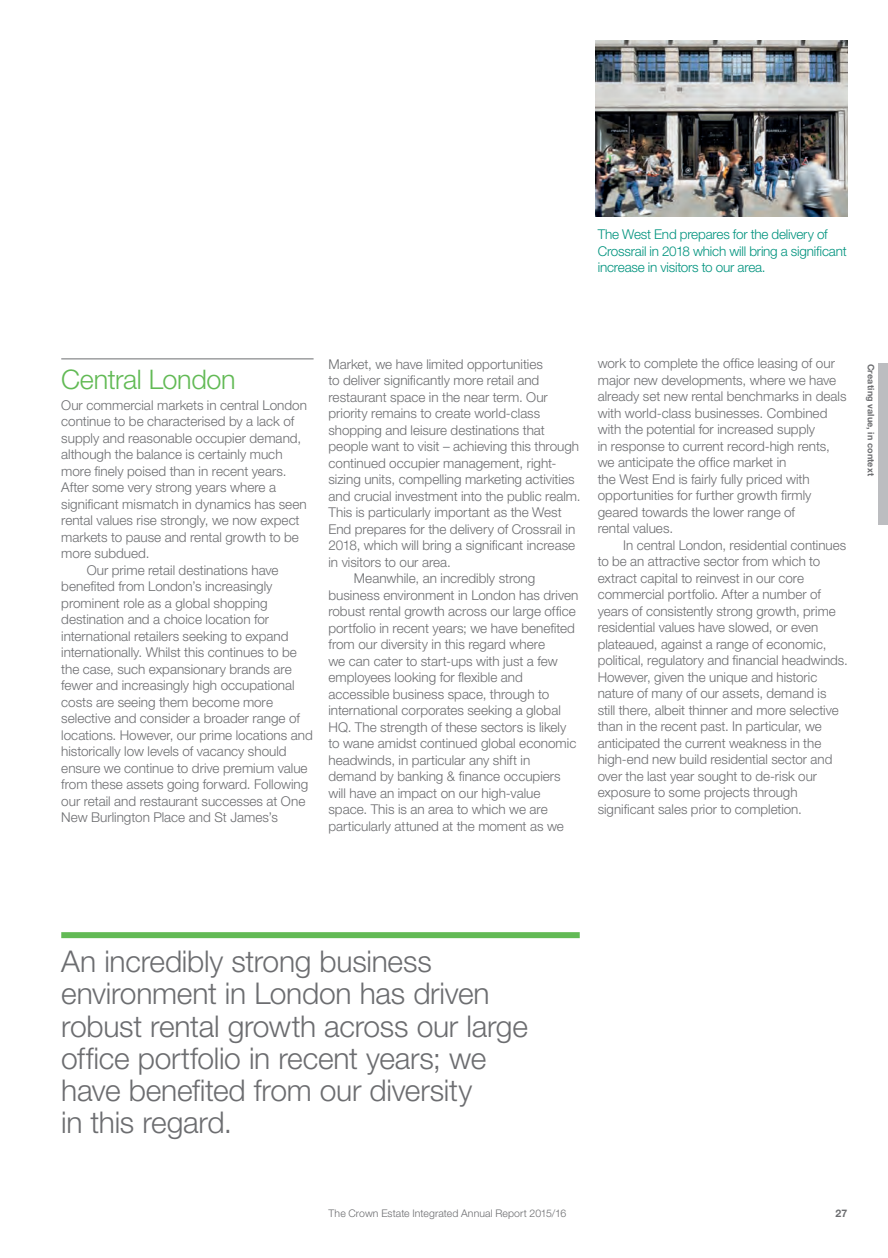
<style>
.page{position:relative;width:888px;height:1258px;background:#fff}
.page>*{position:absolute;margin:0;border:0;box-sizing:border-box;transform-origin:0 0}
.t1{font:300 30px/32.2px "Helvetica Neue LT Pro";letter-spacing:-.01em;color:#6c6d70}
.t2{font:300 27px "Helvetica Neue LT Pro";letter-spacing:-.015em;color:#62ba55}
.t3{font:300 13.5px/16.5px "Helvetica Neue LT Pro";color:#6c6d70}
.t4{font:300 13.5px/16.5px "Helvetica Neue LT Pro";letter-spacing:-.015em;color:#00937e}
.t5{font:300 10.5px "Helvetica Neue LT Pro";letter-spacing:.005em;color:#6c6d70}
.t6{font:700 10.5px "Helvetica Neue LT Pro";color:#6c6d70}
.t7{font:700 9px "Helvetica Neue LT Pro";letter-spacing:.02em;color:#6c6d70}
</style>
<div class="page">
<hr style="left:61px;top:359px;width:253px;height:1px;background:#6c6d70">
<div style="left:61px;top:932px;width:519px;height:6px;background:#62ba55"></div>
<img style="left:596px;top:40px;width:251px;height:176px">
<div style="left:878px;top:363px;width:10px;height:162px;background:#bcbdc0"></div>
<p class="t4" style="left:598px;top:226px;width:250px">The West End prepares for the delivery of<br>Crossrail in 2018 which will bring a significant increase in visitors to our area.</p>
<h2 class="t2" style="left:61px;top:363px;width:176px">Central London</h2>
<p class="t3" style="left:61px;top:396px;width:247px">Our commercial markets in central London</p>
<p class="t3" style="left:61px;top:413px;width:235px">continue to be characterised by a lack of</p>
<p class="t3" style="left:61px;top:429px;width:241px">supply and reasonable occupier demand,</p>
<p class="t3" style="left:61px;top:446px;width:223px">although the balance is certainly much</p>
<p class="t3" style="left:61px;top:462px;width:227px">more finely poised than in recent years.</p>
<p class="t3" style="left:61px;top:479px;width:216px">After some very strong years where a</p>
<p class="t3" style="left:61px;top:495px;width:247px">significant mismatch in dynamics has seen</p>
<p class="t3" style="left:61px;top:512px;width:240px">rental values rise strongly, we now expect</p>
<p class="t3" style="left:61px;top:528px;width:239px">markets to pause and rental growth to be</p>
<p class="t3" style="left:61px;top:545px;width:90px">more subdued.</p>
<p class="t3" style="left:87px;top:561px;width:193px">Our prime retail destinations have</p>
<p class="t3" style="left:61px;top:578px;width:213px">benefited from London’s increasingly</p>
<p class="t3" style="left:61px;top:594px;width:208px">prominent role as a global shopping</p>
<p class="t3" style="left:61px;top:611px;width:209px">destination and a choice location for</p>
<p class="t3" style="left:61px;top:627px;width:229px">international retailers seeking to expand</p>
<p class="t3" style="left:61px;top:644px;width:237px">internationally. Whilst this continues to be</p>
<p class="t3" style="left:61px;top:660px;width:232px">the case, such expansionary brands are</p>
<p class="t3" style="left:61px;top:677px;width:235px">fewer and increasingly high occupational</p>
<p class="t3" style="left:61px;top:693px;width:213px">costs are seeing them become more</p>
<p class="t3" style="left:61px;top:710px;width:240px">selective and consider a broader range of</p>
<p class="t3" style="left:61px;top:726px;width:253px">locations. However, our prime locations and</p>
<p class="t3" style="left:61px;top:743px;width:227px">historically low levels of vacancy should</p>
<p class="t3" style="left:61px;top:759px;width:248px">ensure we continue to drive premium value</p>
<p class="t3" style="left:61px;top:776px;width:248px">from these assets going forward. Following</p>
<p class="t3" style="left:61px;top:792px;width:246px">our retail and restaurant successes at One</p>
<p class="t3" style="left:61px;top:809px;width:218px">New Burlington Place and St James’s</p>
<p class="t3" style="left:328px;top:356px;width:216px">Market, we have limited opportunities</p>
<p class="t3" style="left:328px;top:372px;width:212px">to deliver significantly more retail and</p>
<p class="t3" style="left:328px;top:389px;width:221px">restaurant space in the near term. Our</p>
<p class="t3" style="left:328px;top:405px;width:213px">priority remains to create world-class</p>
<p class="t3" style="left:328px;top:422px;width:218px">shopping and leisure destinations that</p>
<p class="t3" style="left:328px;top:438px;width:252px">people want to visit – achieving this through</p>
<p class="t3" style="left:328px;top:455px;width:230px">continued occupier management, right-</p>
<p class="t3" style="left:328px;top:471px;width:248px">sizing units, compelling marketing activities</p>
<p class="t3" style="left:328px;top:488px;width:254px">and crucial investment into the public realm.</p>
<p class="t3" style="left:328px;top:504px;width:235px">This is particularly important as the West</p>
<p class="t3" style="left:328px;top:521px;width:248px">End prepares for the delivery of Crossrail in</p>
<p class="t3" style="left:328px;top:537px;width:248px">2018, which will bring a significant increase</p>
<p class="t3" style="left:328px;top:554px;width:124px">in visitors to our area.</p>
<p class="t3" style="left:354px;top:570px;width:183px">Meanwhile, an incredibly strong</p>
<p class="t3" style="left:328px;top:587px;width:251px">business environment in London has driven</p>
<p class="t3" style="left:328px;top:603px;width:249px">robust rental growth across our large office</p>
<p class="t3" style="left:328px;top:620px;width:248px">portfolio in recent years; we have benefited</p>
<p class="t3" style="left:328px;top:636px;width:218px">from our diversity in this regard where</p>
<p class="t3" style="left:328px;top:653px;width:231px">we can cater to start-ups with just a few</p>
<p class="t3" style="left:328px;top:669px;width:196px">employees looking for flexible and</p>
<p class="t3" style="left:328px;top:686px;width:222px">accessible business space, through to</p>
<p class="t3" style="left:328px;top:702px;width:234px">international corporates seeking a global</p>
<p class="t3" style="left:328px;top:719px;width:239px">HQ. The strength of these sectors is likely</p>
<p class="t3" style="left:328px;top:735px;width:249px">to wane amidst continued global economic</p>
<p class="t3" style="left:328px;top:752px;width:203px">headwinds, in particular any shift in</p>
<p class="t3" style="left:328px;top:768px;width:234px">demand by banking &amp; finance occupiers</p>
<p class="t3" style="left:328px;top:785px;width:214px">will have an impact on our high-value</p>
<p class="t3" style="left:328px;top:801px;width:221px">space. This is an area to which we are</p>
<p class="t3" style="left:328px;top:818px;width:237px">particularly attuned at the moment as we</p>
<p class="t3" style="left:598px;top:355px;width:250px">work to complete the office leasing of our major new developments, where we have already set new rental benchmarks in deals with world-class businesses. Combined with the potential for increased supply<br>in response to current record-high rents, we anticipate the office market in<br>the West End is fairly fully priced with opportunities for further growth firmly geared towards the lower range of<br>rental values.</p>
<p class="t3" style="left:598px;top:536px;width:252px;text-indent:26px">In central London, residential continues to be an attractive sector from which to extract capital to reinvest in our core commercial portfolio. After a number of years of consistently strong growth, prime residential values have slowed, or even plateaued, against a range of economic, political, regulatory and financial headwinds.<br>However, given the unique and historic nature of many of our assets, demand is<br>still there, albeit thinner and more selective than in the recent past. In particular, we anticipated the current weakness in the high-end new build residential sector and over the last year sought to de-risk our exposure to some projects through significant sales prior to completion.</p>
<p class="t7" style="left:876px;top:363px;width:114px;rotate:90deg">Creating value, in context</p>
<h1 class="t1" style="left:61px;top:945px;width:468px">An incredibly strong business environment in London has driven robust rental growth across our large office portfolio in recent years; we have benefited from our diversity<br>in this regard.</h1>
<p class="t5" style="left:329px;top:1207px;width:239px">The Crown Estate Integrated Annual Report 2015/16</p>
<p class="t6" style="left:835px;top:1207px;width:13px">27</p>
</div>
